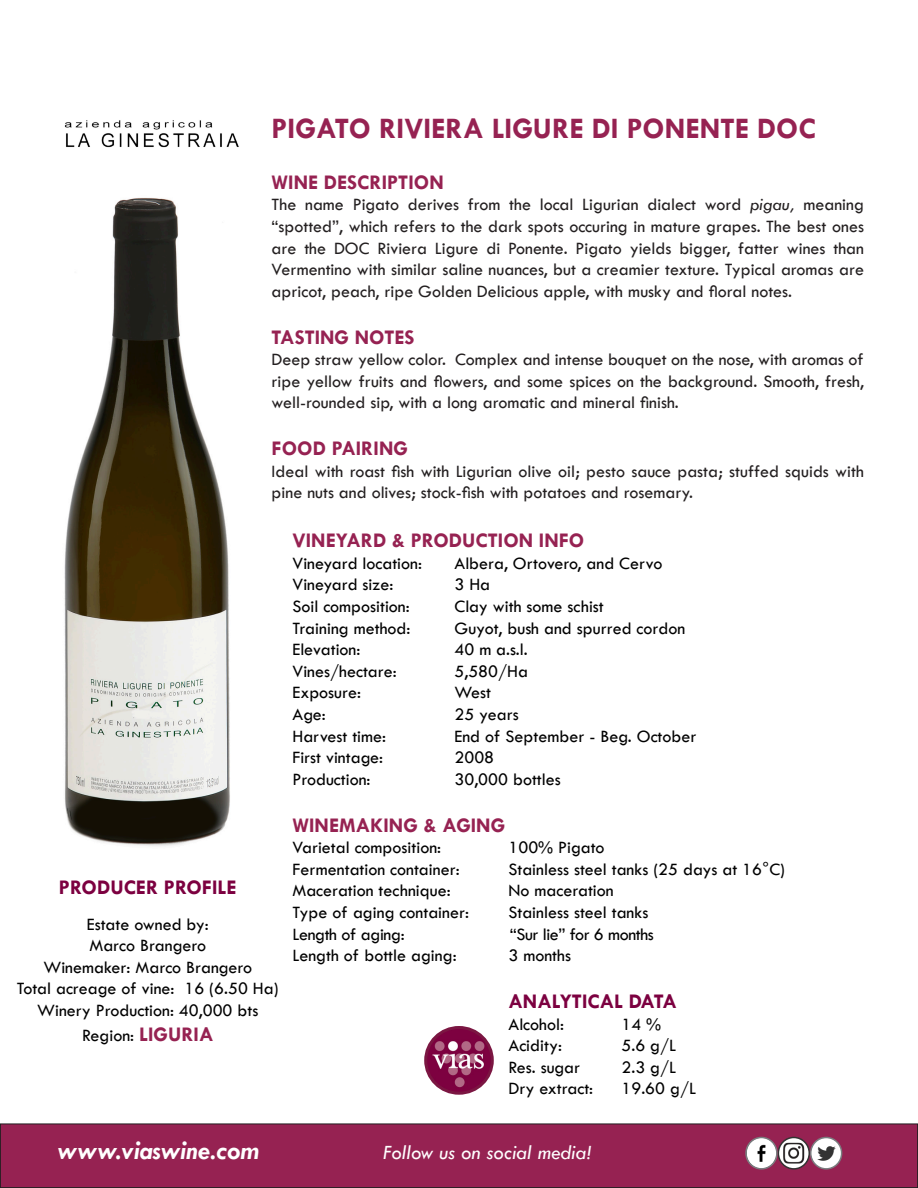
<style>
.page{position:relative;width:918px;height:1188px;background:#fff}
.page>*{position:absolute;margin:0;border:0;box-sizing:border-box;transform-origin:0 0}
.t1{font:700 30px "Tw Cen";color:#962252}
.t2{font:italic 700 27px "Tw Cen";color:#fff}
.t3{font:700 21px "Tw Cen";color:#962252}
.t4{font:700 21px "Tw Cen";color:#7c0040}
.t5{font:italic 21px "Tw Cen";color:#fff}
.t6{font:18px/21.6px "Tw Cen";color:#231f20;text-align:justify}
.t7{font:18px "Tw Cen";color:#000}
.t8{font:18px "Tw Cen";letter-spacing:-.02em;color:#000}
.s1{font-style:italic}
.s2{font-weight:700;font-size:21px;color:#962252}
</style>
<div class="page">
<img style="left:64px;top:197px;width:166px;height:650px">
<div style="left:0;top:1124px;width:918px;height:64px;background:#962252"></div>
<div style="left:0;top:1124px;width:918px;height:64px;border:1px solid #231f20"></div>
<svg style="left:778px;top:1137px;width:31px;height:32px"></svg>
<img style="left:783px;top:1143px;width:26px;height:21px">
<div style="left:778px;top:1137px;width:32px;height:33px;border:2px solid #333;border-radius:50%"></div>
<img style="left:811px;top:1137px;width:31px;height:32px;border-radius:16px">
<div style="left:810px;top:1137px;width:32px;height:33px;border:2px solid #7a7c7f;border-radius:50%"></div>
<img style="left:426px;top:1028px;width:66px;height:65px;border-radius:33px">
<div style="left:424px;top:1026px;width:70px;height:69px;border:3px solid #7b1642;border-radius:50%"></div>
<img style="left:746px;top:1138px;width:31px;height:29px">
<div style="left:745px;top:1137px;width:33px;height:33px;border:2px solid #7a7c7f;border-radius:50%"></div>
<img style="left:64px;top:120px;width:175px;height:28px">
<p class="t1" style="left:272px;top:111px;width:546px">PIGATO RIVIERA LIGURE DI PONENTE DOC</p>
<p class="t3" style="left:272px;top:170px;width:174px">WINE DESCRIPTION</p>
<p class="t6" style="left:272px;top:194px;width:594px">The name Pigato derives from the local Ligurian dialect word <span class="s1">pigau,</span> meaning “spotted”, which refers to the dark spots occuring in mature grapes. The best ones are the DOC Riviera Ligure di Ponente. Pigato yields bigger, fatter wines than Vermentino with similar saline nuances, but a creamier texture. Typical aromas are apricot, peach, ripe Golden Delicious apple, with musky and floral notes.</p>
<p class="t3" style="left:272px;top:324px;width:144px">TASTING NOTES</p>
<p class="t6" style="left:272px;top:349px;width:594px">Deep straw yellow color. Complex and intense bouquet on the nose, with aromas of ripe yellow fruits and flowers, and some spices on the background. Smooth, fresh, well-rounded sip, with a long aromatic and mineral finish.</p>
<p class="t3" style="left:272px;top:436px;width:138px">FOOD PAIRING</p>
<p class="t6" style="left:272px;top:460px;width:594px">Ideal with roast fish with Ligurian olive oil; pesto sauce pasta; stuffed squids with pine nuts and olives; stock-fish with potatoes and rosemary.</p>
<p class="t3" style="left:292px;top:528px;width:293px">VINEYARD &amp; PRODUCTION INFO</p>
<p class="t7" style="left:292px;top:552px;width:131px">Vineyard location:</p>
<p class="t7" style="left:454px;top:552px;width:209px">Albera, Ortovero, and Cervo</p>
<p class="t7" style="left:292px;top:574px;width:102px">Vineyard size:</p>
<p class="t7" style="left:454px;top:574px;width:37px">3 Ha</p>
<p class="t7" style="left:292px;top:595px;width:119px">Soil composition:</p>
<p class="t7" style="left:454px;top:595px;width:151px">Clay with some schist</p>
<p class="t7" style="left:292px;top:617px;width:119px">Training method:</p>
<p class="t7" style="left:454px;top:617px;width:232px">Guyot, bush and spurred cordon</p>
<p class="t7" style="left:292px;top:639px;width:69px">Elevation:</p>
<p class="t7" style="left:454px;top:639px;width:75px">40 m a.s.l.</p>
<p class="t7" style="left:292px;top:660px;width:106px">Vines/hectare:</p>
<p class="t7" style="left:454px;top:660px;width:75px">5,580/Ha</p>
<p class="t7" style="left:292px;top:682px;width:70px">Exposure:</p>
<p class="t7" style="left:454px;top:682px;width:38px">West</p>
<p class="t7" style="left:292px;top:703px;width:35px">Age:</p>
<p class="t7" style="left:454px;top:703px;width:66px">25 years</p>
<p class="t7" style="left:292px;top:725px;width:95px">Harvest time:</p>
<p class="t7" style="left:454px;top:725px;width:243px">End of September - Beg. October</p>
<p class="t7" style="left:292px;top:747px;width:92px">First vintage:</p>
<p class="t7" style="left:454px;top:747px;width:41px">2008</p>
<p class="t7" style="left:292px;top:768px;width:80px">Production:</p>
<p class="t7" style="left:454px;top:768px;width:108px">30,000 bottles</p>
<p class="t3" style="left:292px;top:812px;width:214px">WINEMAKING &amp; AGING</p>
<p class="t7" style="left:292px;top:837px;width:150px">Varietal composition:</p>
<p class="t7" style="left:508px;top:837px;width:98px">100% Pigato</p>
<p class="t7" style="left:292px;top:858px;width:169px">Fermentation container:</p>
<p class="t7" style="left:508px;top:858px;width:278px">Stainless steel tanks (25 days at 16°C)</p>
<p class="t7" style="left:292px;top:880px;width:160px">Maceration technique:</p>
<p class="t7" style="left:508px;top:880px;width:107px">No maceration</p>
<p class="t7" style="left:292px;top:901px;width:178px">Type of aging container:</p>
<p class="t7" style="left:508px;top:901px;width:141px">Stainless steel tanks</p>
<p class="t8" style="left:292px;top:923px;width:114px">Length of aging:</p>
<p class="t8" style="left:510px;top:923px;width:146px">“Sur lie” for 6 months</p>
<p class="t7" style="left:292px;top:945px;width:166px">Length of bottle aging:</p>
<p class="t7" style="left:508px;top:945px;width:64px">3 months</p>
<p class="t4" style="left:508px;top:989px;width:170px">ANALYTICAL DATA</p>
<p class="t7" style="left:508px;top:1013px;width:57px">Alcohol:</p>
<p class="t7" style="left:621px;top:1013px;width:41px">14 %</p>
<p class="t7" style="left:508px;top:1035px;width:55px">Acidity:</p>
<p class="t7" style="left:621px;top:1035px;width:56px">5.6 g/L</p>
<p class="t7" style="left:508px;top:1056px;width:73px">Res. sugar</p>
<p class="t7" style="left:621px;top:1056px;width:56px">2.3 g/L</p>
<p class="t7" style="left:508px;top:1078px;width:86px">Dry extract:</p>
<p class="t7" style="left:621px;top:1078px;width:76px">19.60 g/L</p>
<p class="t4" style="left:59px;top:874px;width:179px">PRODUCER PROFILE</p>
<p class="t7" style="left:87px;top:913px;width:123px">Estate owned by:</p>
<p class="t7" style="left:89px;top:935px;width:118px">Marco Brangero</p>
<p class="t7" style="left:43px;top:956px;width:210px">Winemaker: Marco Brangero</p>
<p class="t7" style="left:17px;top:978px;width:263px">Total acreage of vine: 16 (6.50 Ha)</p>
<p class="t7" style="left:37px;top:1000px;width:223px">Winery Production: 40,000 bts</p>
<p class="t7" style="left:82px;top:1025px;width:133px">Region: <span class="s2">LIGURIA</span></p>
<p class="t2" style="left:57px;top:1134px;width:203px">www.viaswine.com</p>
<p class="t5" style="left:383px;top:1140px;width:210px">Follow us on social media!</p>
</div>
